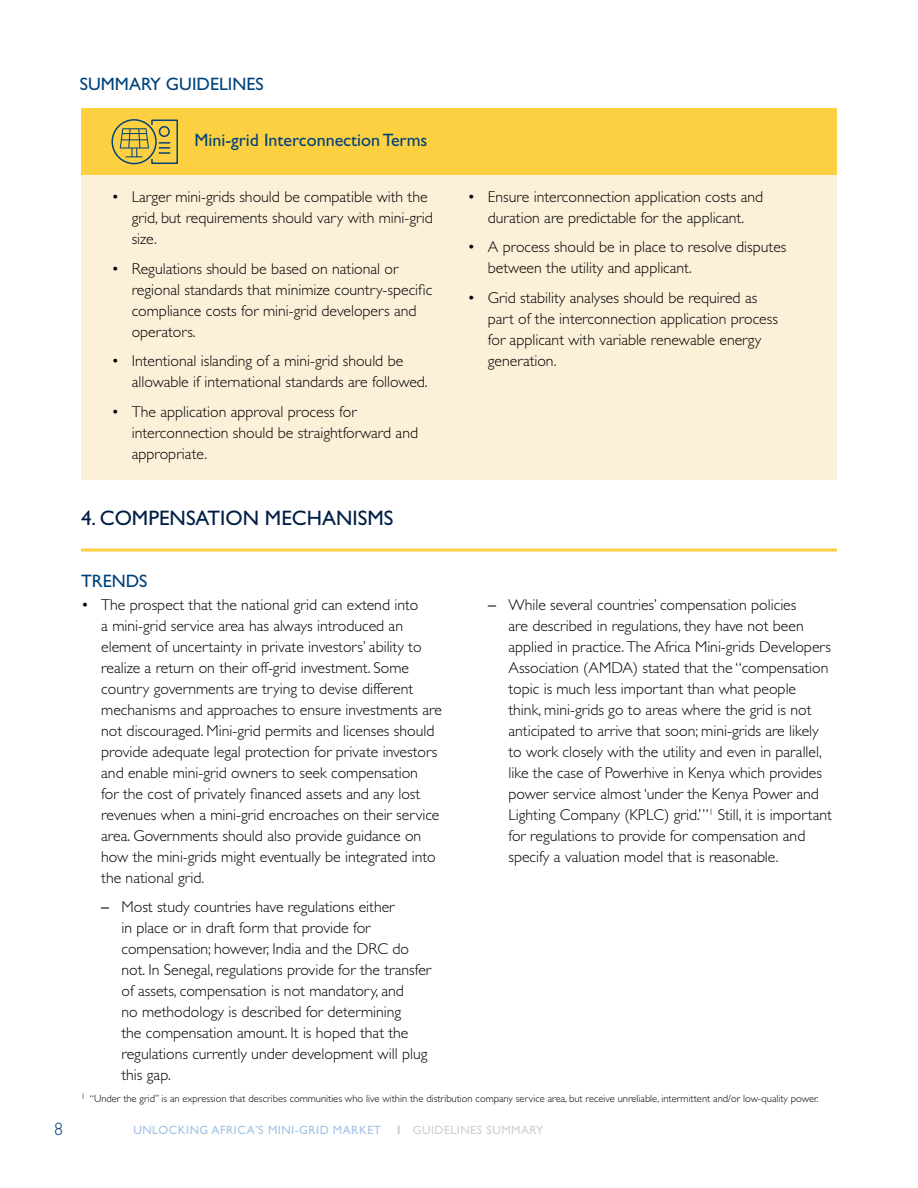
<style>
.page{position:relative;width:918px;height:1188px;background:#fff}
.page>*{position:absolute;margin:0;border:0;box-sizing:border-box;transform-origin:0 0}
.t1{font:21px "Gill Sans Std";color:#001e45}
.t2{font:18px "Gill Sans Std";color:#00437b}
.t3{font:300 18px "Gill Sans Std";color:#00437b}
.t4{font:300 15.75px/21px "Gill Sans Std";color:#000}
.t5{font:12px "Gill Sans Std";letter-spacing:.04em;color:#a3c2e6}
.t6{font:12px "Gill Sans Std";letter-spacing:.04em;color:#d0cfcd}
.t7{font:300 10.5px "Gill Sans Std";color:#000}
.s1{font-weight:400}
.s2{font-weight:700}
</style>
<div class="page">
<div style="left:81px;top:134px;width:756px;height:346px;background:#fcf0d9"></div>
<div style="left:81px;top:108px;width:756px;height:66px;background:#fdd041"></div>
<hr style="left:81px;top:549px;width:756px;height:3px;background:#fdd041">
<div style="left:151px;top:120px;width:27px;height:44px;border:2px solid #00437b"></div>
<svg style="left:147px;top:125px;width:8px;height:34px"></svg>
<div style="left:159px;top:126px;width:11px;height:11px;border:2px solid #00437b;border-radius:50%"></div>
<svg style="left:159px;top:142px;width:11px;height:12px"></svg>
<svg style="left:120px;top:128px;width:29px;height:29px"></svg>
<div style="left:111px;top:119px;width:46px;height:45px;border:2px solid #00437b;border-radius:50%"></div>
<p class="t2" style="left:80px;top:74px;width:185px">SUMMARY GUIDELINES</p>
<p class="t2" style="left:194px;top:130px;width:235px">Mini-grid Interconnection Terms</p>
<p class="t4" style="left:132px;top:186px;width:303px;text-indent:-20px">• Larger mini-grids should be compatible with the grid, but requirements should vary with mini-grid size.</p>
<p class="t4" style="left:132px;top:258px;width:302px;text-indent:-20px">• Regulations should be based on national or regional standards that minimize country-specific compliance costs for mini-grid developers and operators.</p>
<p class="t4" style="left:132px;top:351px;width:298px;text-indent:-20px">• Intentional islanding of a mini-grid should be allowable if international standards are followed.</p>
<p class="t4" style="left:132px;top:401px;width:288px;text-indent:-20px">• The application approval process for interconnection should be straightforward and appropriate.</p>
<h1 class="t1" style="left:81px;top:506px;width:314px">4. COMPENSATION MECHANISMS</h1>
<p class="t2" style="left:81px;top:571px;width:68px">TRENDS</p>
<p class="t4" style="left:101px;top:594px;width:342px;text-indent:-20px">• The prospect that the national grid can extend into<br>a mini-grid service area has always introduced an element of uncertainty in private investors’ ability to realize a return on their off-grid investment. Some country governments are trying to devise different mechanisms and approaches to ensure investments are not discouraged. Mini-grid permits and licenses should provide adequate legal protection for private investors and enable mini-grid owners to seek compensation<br>for the cost of privately financed assets and any lost revenues when a mini-grid encroaches on their service area. Governments should also provide guidance on how the mini-grids might eventually be integrated into the national grid.</p>
<p class="t4" style="left:122px;top:897px;width:311px;text-indent:-20px"><span class="s1">–</span> Most study countries have regulations either<br>in place or in draft form that provide for compensation; however, India and the DRC do not. In Senegal, regulations provide for the transfer of assets, compensation is not mandatory, and<br>no methodology is described for determining<br>the compensation amount. It is hoped that the regulations currently under development will plug this gap.</p>
<p class="t4" style="left:468px;top:186px;width:297px;text-align:center">• Ensure interconnection application costs and duration are predictable for the applicant.</p>
<p class="t4" style="left:488px;top:237px;width:300px;text-indent:-20px">• A process should be in place to resolve disputes between the utility and applicant.</p>
<p class="t4" style="left:488px;top:288px;width:292px;text-indent:-20px">• Grid stability analyses should be required as part of the interconnection application process for applicant with variable renewable energy generation.</p>
<p class="t4" style="left:509px;top:594px;width:325px;text-indent:-20px"><span class="s1">–</span> While several countries’ compensation policies<br>are described in regulations, they have not been applied in practice. The Africa Mini-grids Developers Association (AMDA) stated that the “compensation topic is much less important than what people think, mini-grids go to areas where the grid is not anticipated to arrive that soon; mini-grids are likely to work closely with the utility and even in parallel, like the case of Powerhive in Kenya which provides power service almost ‘under the Kenya Power and Lighting Company (KPLC) grid.’”<sup>1</sup> Still, it is important for regulations to provide for compensation and specify a valuation model that is reasonable.</p>
<p class="t7" style="left:81px;top:1093px;width:739px"><sup>1</sup> “Under the grid” is an expression that describes communities who live within the distribution company service area, but receive unreliable, intermittent and/or low-quality power.</p>
<p class="t3" style="left:54px;top:1119px;width:10px">8</p>
<p class="t5" style="left:133px;top:1123px;width:249px">UNLOCKING AFRICA’S MINI-GRID MARKET</p>
<p class="t6" style="left:397px;top:1123px;width:148px"><span class="s2">I</span> GUIDELINES SUMMARY</p>
</div>
